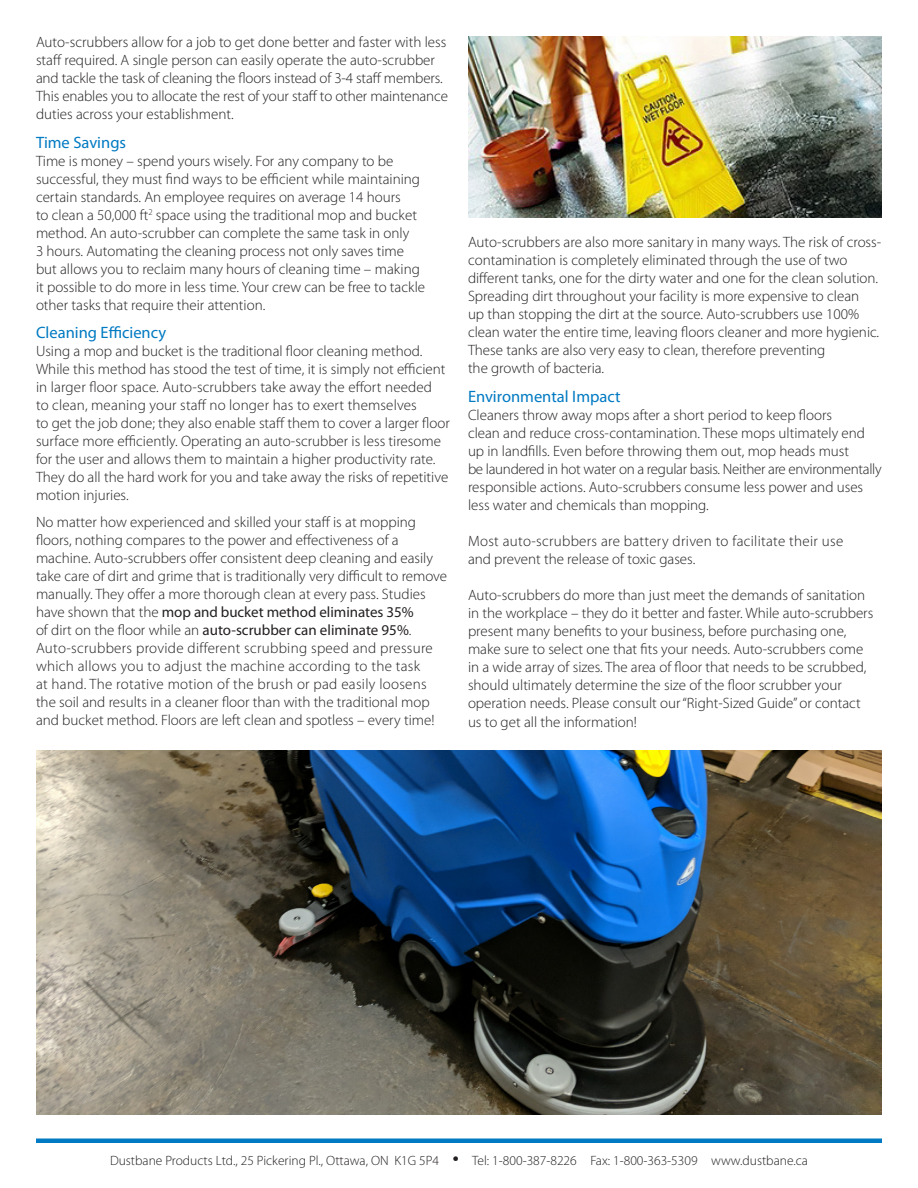
<style>
.page{position:relative;width:918px;height:1188px;background:#fff}
.page>*{position:absolute;margin:0;border:0;box-sizing:border-box;transform-origin:0 0}
.Body_Subheader{font:16.5px "Myriad Pro";color:#007ac2}
.Body_Text{font:16.5px "Myriad Pro";color:#007ac2}
.Body_Text-2{font:300 15px/18px "Myriad Pro";color:#231f20}
.Body_Text-3{font:300 15px/18px "Myriad Pro";letter-spacing:.02em;color:#231f20}
.t1{font:300 13.5px "Myriad Pro";color:#231f20}
.s1{font-weight:400}
.s2{font-weight:900;font-size:16.5px}
</style>
<div class="page">
<div style="left:36px;top:1138px;width:846px;height:5px;background:#007ac2"></div>
<img style="left:468px;top:36px;width:414px;height:182px">
<img style="left:36px;top:751px;width:846px;height:363px">
<p class="Body_Text-2" style="left:36px;top:33px;width:414px">Auto-scrubbers allow for a job to get done better and faster with less staff required. A single person can easily operate the auto-scrubber and tackle the task of cleaning the floors instead of 3-4 staff members.<br>This enables you to allocate the rest of your staff to other maintenance duties across your establishment.</p>
<p class="Body_Subheader" style="left:36px;top:132px;width:92px">Time Savings</p>
<p class="Body_Text-2" style="left:36px;top:152px;width:391px">Time is money – spend yours wisely. For any company to be successful, they must find ways to be efficient while maintaining certain standards. An employee requires on average 14 hours<br>to clean a 50,000 ft<sup>2</sup> space using the traditional mop and bucket method. An auto-scrubber can complete the same task in only<br>3 hours. Automating the cleaning process not only saves time but allows you to reclaim many hours of cleaning time – making it possible to do more in less time. Your crew can be free to tackle other tasks that require their attention.</p>
<p class="Body_Subheader" style="left:36px;top:323px;width:132px">Cleaning Efficiency</p>
<p class="Body_Text-2" style="left:36px;top:342px;width:415px">Using a mop and bucket is the traditional floor cleaning method.<br>While this method has stood the test of time, it is simply not efficient in larger floor space. Auto-scrubbers take away the effort needed<br>to clean, meaning your staff no longer has to exert themselves<br>to get the job done; they also enable staff them to cover a larger floor surface more efficiently. Operating an auto-scrubber is less tiresome for the user and allows them to maintain a higher productivity rate.<br>They do all the hard work for you and take away the risks of repetitive motion injuries.</p>
<p class="Body_Text-2" style="left:36px;top:513px;width:413px">No matter how experienced and skilled your staff is at mopping floors, nothing compares to the power and effectiveness of a machine. Auto-scrubbers offer consistent deep cleaning and easily take care of dirt and grime that is traditionally very difficult to remove manually. They offer a more thorough clean at every pass. Studies have shown that the <span class="s1">mop and bucket method eliminates 35%<br></span>of dirt on the floor while an <span class="s1">auto-scrubber can eliminate 95%</span>.<br>Auto-scrubbers provide different scrubbing speed and pressure which allows you to adjust the machine according to the task<br>at hand. The rotative motion of the brush or pad easily loosens the soil and results in a cleaner floor than with the traditional mop and bucket method. Floors are left clean and spotless – every time!</p>
<p class="Body_Text-2" style="left:468px;top:233px;width:415px">Auto-scrubbers are also more sanitary in many ways. The risk of cross&shy;contamination is completely eliminated through the use of two different tanks, one for the dirty water and one for the clean solution.<br>Spreading dirt throughout your facility is more expensive to clean<br>up than stopping the dirt at the source. Auto-scrubbers use 100% clean water the entire time, leaving floors cleaner and more hygienic.<br>These tanks are also very easy to clean, therefore preventing<br>the growth of bacteria.</p>
<p class="Body_Text" style="left:468px;top:386px;width:154px">Environmental Impact</p>
<p class="Body_Text-2" style="left:468px;top:405px;width:415px">Cleaners throw away mops after a short period to keep floors<br>clean and reduce cross-contamination. These mops ultimately end up in landfills. Even before throwing them out, mop heads must<br>be laundered in hot water on a regular basis. Neither are environmentally responsible actions. Auto-scrubbers consume less power and uses less water and chemicals than mopping.</p>
<p class="Body_Text-3" style="left:468px;top:531px;width:377px">Most auto-scrubbers are battery driven to facilitate their use and prevent the release of toxic gases.</p>
<p class="Body_Text-2" style="left:468px;top:585px;width:407px">Auto-scrubbers do more than just meet the demands of sanitation in the workplace – they do it better and faster. While auto-scrubbers present many benefits to your business, before purchasing one, make sure to select one that fits your needs. Auto-scrubbers come in a wide array of sizes. The area of floor that needs to be scrubbed, should ultimately determine the size of the floor scrubber your operation needs. Please consult our “Right-Sized Guide” or contact</p>
<p class="Body_Text-2" style="left:468px;top:713px;width:171px">us to get all the information!</p>
<p class="t1" style="left:110px;top:1152px;width:699px">Dustbane Products Ltd., 25 Pickering Pl., Ottawa, ON K1G 5P4 <span class="s2">•</span> Tel: 1-800-387-8226 Fax: 1-800-363-5309 www.dustbane.ca</p>
</div>
